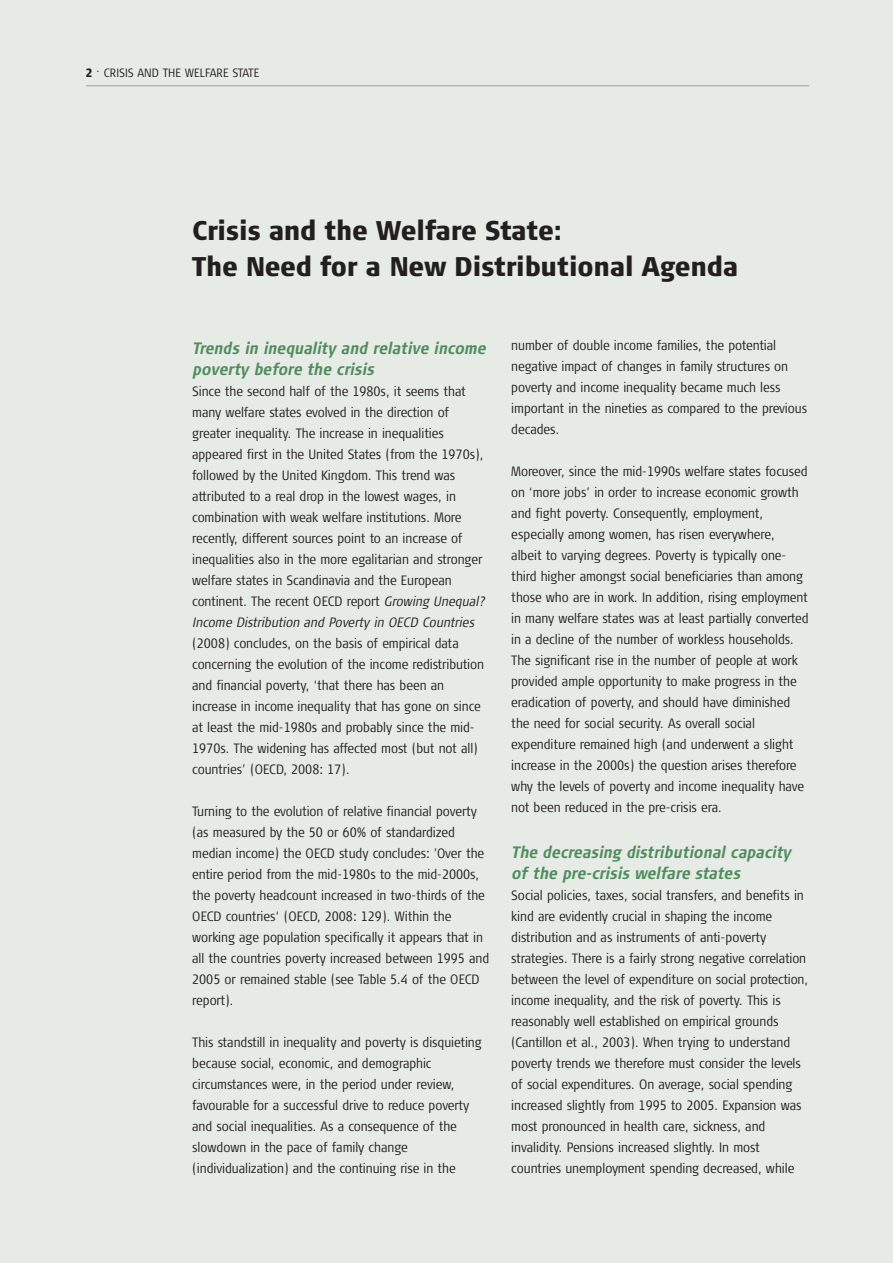
<style>
.page{position:relative;width:893px;height:1263px;background:#fff}
.page>*{position:absolute;margin:0;border:0;box-sizing:border-box;transform-origin:0 0}
.t1{font:900 27px/36px "Signa Cond Column";letter-spacing:-.01em;color:#231f20}
.t2{font:italic 700 16.5px/21px "Signa Cond Column";letter-spacing:-.01em;color:#508c5e}
.t3{font:300 13.5px/21px "Signa Cond Column";letter-spacing:-.005em;color:#231f20}
.t4{font:300 12px "Signa Cond Column";color:#231f20}
.s1{font-weight:900}
.s2{font-style:italic}
</style>
<div class="page">
<div style="left:0;top:0;width:893px;height:1262px;background:#e6ebe5"></div>
<hr style="left:86px;top:85px;width:723px;height:1px;background:#9d9fa1">
<p class="t4" style="left:86px;top:68px;width:175px"><span class="s1">2</span> . CRISIS AND THE WELFARE STATE</p>
<h1 class="t1" style="left:192px;top:214px;width:548px">Crisis and the Welfare State:<br>The Need for a New Distributional Agenda</h1>
<p class="t2" style="left:192px;top:339px;width:295px">Trends in inequality and relative income poverty before the crisis</p>
<p class="t3" style="left:192px;top:382px;width:294px">Since the second half of the 1980s, it seems that many welfare states evolved in the direction of greater inequality. The increase in inequalities appeared first in the United States (from the 1970s), followed by the United Kingdom. This trend was attributed to a real drop in the lowest wages, in combination with weak welfare institutions. More recently, different sources point to an increase of inequalities also in the more egalitarian and stronger welfare states in Scandinavia and the European continent. The recent OECD report <span class="s2">Growing Unequal?<br>Income Distribution and Poverty in OECD Countries</span></p>
<p class="t3" style="left:192px;top:634px;width:293px">(2008) concludes, on the basis of empirical data concerning the evolution of the income redistribution and financial poverty, ‘that there has been an increase in income inequality that has gone on since at least the mid-1980s and probably since the mid-1970s. The widening has affected most (but not all) countries’ (OECD, 2008: 17).</p>
<p class="t3" style="left:192px;top:802px;width:298px">Turning to the evolution of relative financial poverty (as measured by the 50 or 60% of standardized median income) the OECD study concludes: ’Over the entire period from the mid-1980s to the mid-2000s, the poverty headcount increased in two-thirds of the OECD countries‘ (OECD, 2008: 129). Within the working age population specifically it appears that in all the countries poverty increased between 1995 and 2005 or remained stable (see Table 5.4 of the OECD report).</p>
<p class="t3" style="left:192px;top:1033px;width:291px">This standstill in inequality and poverty is disquieting because social, economic, and demographic circumstances were, in the period under review, favourable for a successful drive to reduce poverty and social inequalities. As a consequence of the slowdown in the pace of family change (individualization) and the continuing rise in the</p>
<p class="t3" style="left:511px;top:336px;width:297px">number of double income families, the potential negative impact of changes in family structures on poverty and income inequality became much less important in the nineties as compared to the previous decades.</p>
<p class="t3" style="left:511px;top:462px;width:299px">Moreover, since the mid-1990s welfare states focused on ‘more jobs’ in order to increase economic growth and fight poverty. Consequently, employment, especially among women, has risen everywhere,<br>albeit to varying degrees. Poverty is typically one&shy;third higher amongst social beneficiaries than among those who are in work. In addition, rising employment in many welfare states was at least partially converted in a decline of the number of workless households.<br>The significant rise in the number of people at work provided ample opportunity to make progress in the eradication of poverty, and should have diminished the need for social security. As overall social expenditure remained high (and underwent a slight increase in the 2000s) the question arises therefore why the levels of poverty and income inequality have not been reduced in the pre-crisis era.</p>
<p class="t2" style="left:511px;top:842px;width:281px">The decreasing distributional capacity of the pre-crisis welfare states</p>
<p class="t3" style="left:511px;top:885px;width:298px">Social policies, taxes, social transfers, and benefits in kind are evidently crucial in shaping the income distribution and as instruments of anti-poverty strategies. There is a fairly strong negative correlation between the level of expenditure on social protection, income inequality, and the risk of poverty. This is reasonably well established on empirical grounds (Cantillon et al., 2003). When trying to understand poverty trends we therefore must consider the levels of social expenditures. On average, social spending increased slightly from 1995 to 2005. Expansion was most pronounced in health care, sickness, and invalidity. Pensions increased slightly. In most countries unemployment spending decreased, while</p>
</div>
